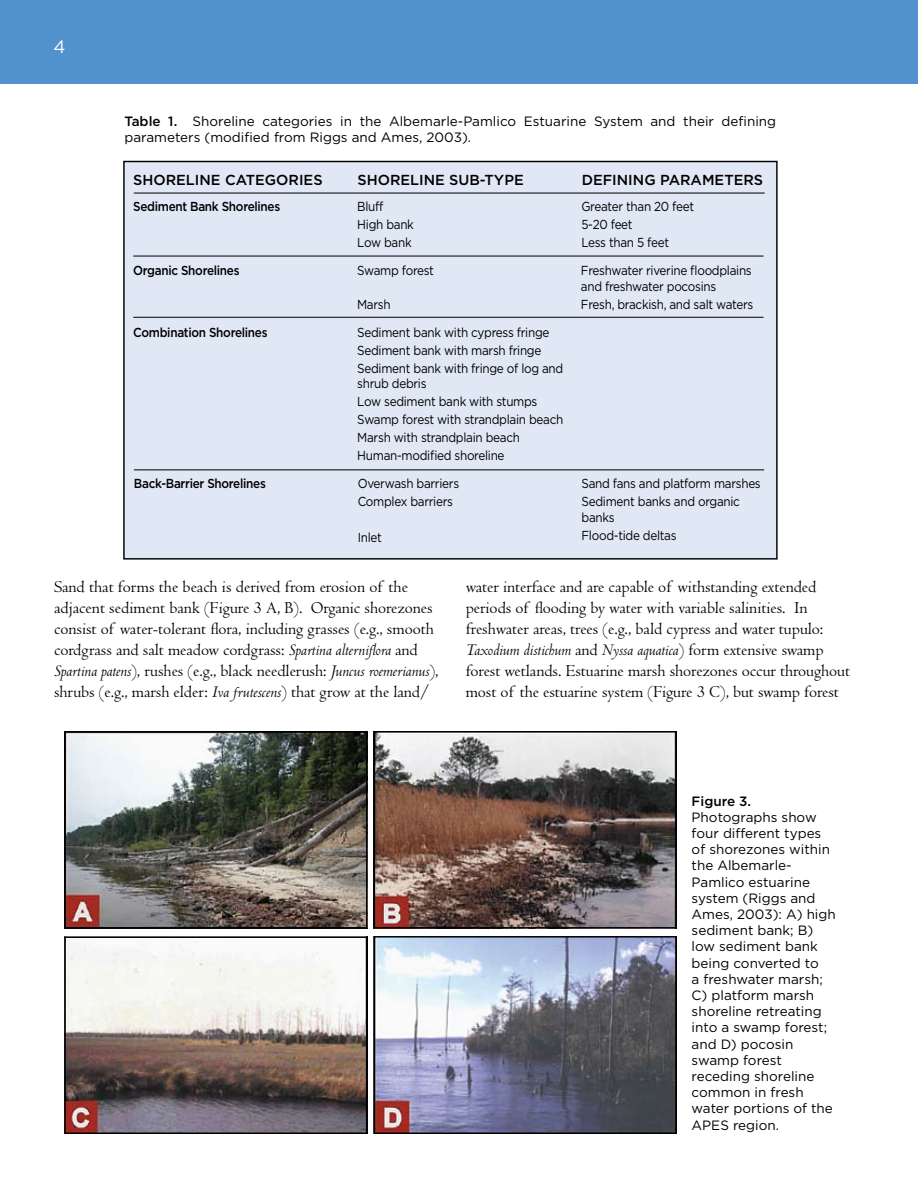
<style>
.page{position:relative;width:918px;height:1188px;background:#fff}
.page>*{position:absolute;margin:0;border:0;box-sizing:border-box;transform-origin:0 0}
.t1{font:18px "Gotham";color:#fff}
.t2{font:17.25px/21px "Centaur MT Std";letter-spacing:-.005em;color:#000}
.t3{font:500 14.55px "Gotham";color:#000}
.t4{font:13.5px/16.2px "Gotham";color:#000}
.t5{font:500 13.5px "Gotham";color:#000}
.t6{font:13.05px/18px "Gotham";letter-spacing:-.025em;color:#000;scale:.9 1}
.t7{font:500 13.05px "Gotham";letter-spacing:-.025em;color:#000;scale:.9 1}
.s1{font-weight:500}
.s2{font-style:italic}
</style>
<div class="page">
<div style="left:0;top:0;width:918px;height:84px;background:#5191cd"></div>
<img style="left:66px;top:733px;width:299px;height:194px">
<div style="left:64px;top:731px;width:303px;height:198px;border:1px solid #000"></div>
<img style="left:66px;top:938px;width:299px;height:194px">
<div style="left:64px;top:936px;width:303px;height:198px;border:1px solid #000"></div>
<img style="left:376px;top:733px;width:299px;height:194px">
<div style="left:374px;top:731px;width:303px;height:198px;border:1px solid #000"></div>
<img style="left:376px;top:938px;width:299px;height:194px">
<div style="left:374px;top:936px;width:303px;height:198px;border:1px solid #000"></div>
<div style="left:124px;top:161px;width:653px;height:398px;background:#e0e7f5"></div>
<hr style="left:134px;top:193px;width:631px;height:1px;background:#000">
<hr style="left:133px;top:256px;width:631px;height:1px;background:#000">
<hr style="left:133px;top:317px;width:631px;height:1px;background:#000">
<hr style="left:134px;top:469px;width:630px;height:1px;background:#000">
<p class="t1" style="left:53px;top:37px;width:14px">4</p>
<p class="t4" style="left:125px;top:113px;width:653px"><span class="s1">Table 1.</span> Shoreline categories in the Albemarle-Pamlico Estuarine System and their defining parameters (modified from Riggs and Ames, 2003).</p>
<p class="t3" style="left:133px;top:171px;width:20px">Shoreline</p>
<p class="t3" style="left:225px;top:171px;width:22px">Categories</p>
<p class="t3" style="left:358px;top:171px;width:20px">Shoreline</p>
<p class="t3" style="left:449px;top:171px;width:46px">Sub-type</p>
<p class="t3" style="left:582px;top:171px;width:21px">Defining</p>
<p class="t3" style="left:660px;top:171px;width:21px">Parameters</p>
<p class="t7" style="left:133px;top:199px;width:165px">Sediment Bank Shorelines</p>
<p class="t6" style="left:357px;top:197px;width:64px">Bluff<br>High bank<br>Low bank</p>
<p class="t6" style="left:581px;top:197px;width:127px">Greater than 20 feet<br>5-20 feet<br>Less than 5 feet</p>
<p class="t7" style="left:133px;top:263px;width:120px">Organic Shorelines</p>
<p class="t6" style="left:357px;top:262px;width:87px">Swamp forest</p>
<p class="t6" style="left:357px;top:295px;width:39px">Marsh</p>
<p class="t6" style="left:581px;top:263px;width:191px;line-height:15.6px">Freshwater riverine floodplains and freshwater pocosins</p>
<p class="t6" style="left:581px;top:295px;width:193px">Fresh, brackish, and salt waters</p>
<p class="t7" style="left:133px;top:325px;width:151px">Combination Shorelines</p>
<p class="t6" style="left:357px;top:323px;width:231px">Sediment bank with cypress fringe<br>Sediment bank with marsh fringe<br>Sediment bank with fringe of log and</p>
<p class="t6" style="left:357px;top:374px;width:230px">shrub debris<br>Low sediment bank with stumps<br>Swamp forest with strandplain beach<br>Marsh with strandplain beach<br>Human-modified shoreline</p>
<p class="t7" style="left:134px;top:476px;width:148px">Back-Barrier Shorelines</p>
<p class="t6" style="left:358px;top:474px;width:114px">Overwash barriers<br>Complex barriers</p>
<p class="t6" style="left:358px;top:528px;width:28px">Inlet</p>
<p class="t6" style="left:582px;top:474px;width:201px">Sand fans and platform marshes<br>Sediment banks and organic</p>
<p class="t6" style="left:582px;top:508px;width:107px">banks<br>Flood-tide deltas</p>
<p class="t2" style="left:54px;top:577px;width:386px">Sand that forms the beach is derived from erosion of the adjacent sediment bank (Figure 3 A, B). Organic shorezones consist of water-tolerant flora, including grasses (e.g., smooth cordgrass and salt meadow cordgrass: <span class="s2">Spartina alterniflora</span> and <span class="s2">Spartina patens</span>), rushes (e.g., black needlerush: <span class="s2">Juncus roemerianus</span>), shrubs (e.g., marsh elder: <span class="s2">Iva frutescens</span>) that grow at the land/</p>
<p class="t2" style="left:466px;top:577px;width:386px">water interface and are capable of withstanding extended periods of flooding by water with variable salinities. In freshwater areas, trees (e.g., bald cypress and water tupulo:<br><span class="s2">Taxodium distichum</span> and <span class="s2">Nyssa aquatica</span>) form extensive swamp forest wetlands. Estuarine marsh shorezones occur throughout most of the estuarine system (Figure 3 C), but swamp forest</p>
<p class="t5" style="left:692px;top:793px;width:61px">Figure 3.</p>
<p class="t4" style="left:692px;top:809px;width:146px">Photographs show four different types of shorezones within the Albemarle-<br>Pamlico estuarine system (Riggs and<br>Ames, 2003): A) high sediment bank; B) low sediment bank being converted to<br>a freshwater marsh;<br>C) platform marsh shoreline retreating into a swamp forest; and D) pocosin swamp forest receding shoreline common in fresh water portions of the<br>APES region.</p>
</div>
